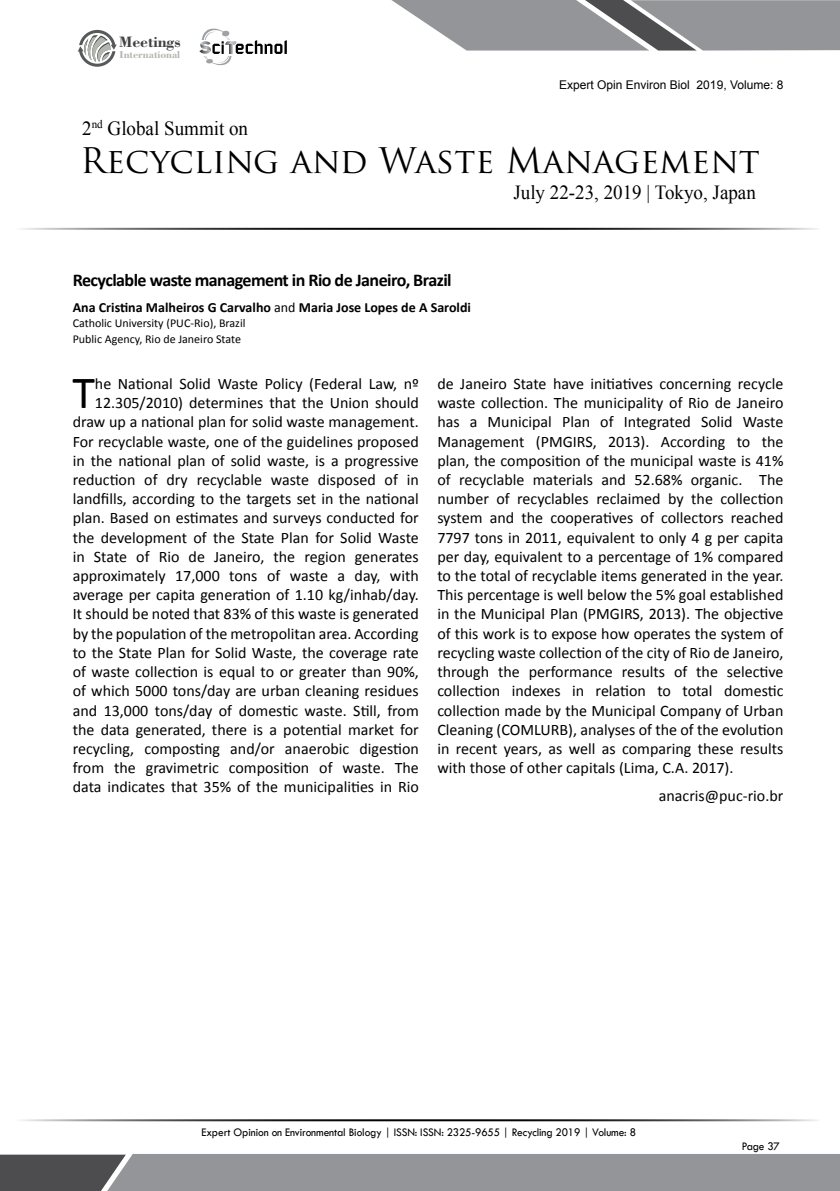
<style>
.page{position:relative;width:840px;height:1191px;background:#fff}
.page>*{position:absolute;margin:0;border:0;box-sizing:border-box;transform-origin:0 0}
.t1{font:46.2px "Calibri";color:#000}
.t2{font:34.4px "Trajan Pro";color:#000}
.t3{font:20px "Times New Roman";color:#000;scale:.95 1}
.t4{font:700 18px "Calibri";letter-spacing:-.03em;color:#000}
.t5{font:16px/19.2px "Calibri";color:#000;text-align:right}
.t6{font:700 16px "Bodoni BT";color:#414042}
.t7{font:700 14px "Calibri";color:#000}
.t8{font:12px "Tw Cen";letter-spacing:-.01em;color:#000;scale:.95 1}
.t9{font:12px/15.4px "Calibri";color:#000}
.t10{font:12px "Arial";color:#000}
.t11{font:700 10.6px "Bodoni BT";color:#b3b6af}
.s1{font-weight:400}
</style>
<div class="page">
<hr style="left:12px;top:228px;width:807px;height:2px;background:#000">
<hr style="left:12px;top:1119px;width:807px;height:2px;background:#000">
<svg style="left:391px;top:0;width:448px;height:51px"></svg>
<svg style="left:0;top:1154px;width:839px;height:37px"></svg>
<svg style="left:78px;top:30px;width:39px;height:37px"></svg>
<svg style="left:199px;top:29px;width:88px;height:36px"></svg>
<p class="t6" style="left:119px;top:32px;width:63px">Meetings</p>
<p class="t11" style="left:120px;top:48px;width:62px">International</p>
<p class="t10" style="left:558px;top:77px;width:226px">Expert Opin Environ Biol 2019, Volume: 8</p>
<p class="t3" style="left:82px;top:115px;width:176px">2<sup>nd</sup> Global Summit on</p>
<h2 class="t2" style="left:80px;top:139px;width:680px">Recycling and Waste Management</h2>
<p class="t3" style="left:513px;top:179px;width:257px">July 22-23, 2019 | Tokyo, Japan</p>
<p class="t4" style="left:73px;top:268px;width:380px">Recyclable waste management in Rio de Janeiro, Brazil</p>
<p class="t7" style="left:73px;top:298px;width:399px">Ana Cristina Malheiros G Carvalho <span class="s1">and</span> Maria Jose Lopes de A Saroldi</p>
<p class="t9" style="left:73px;top:315px;width:174px">Catholic University (PUC-Rio), Brazil<br>Public Agency, Rio de Janeiro State</p>
<h1 class="t1" style="left:72px;top:364px;width:24px">T</h1>
<p class="t5" style="left:73px;top:374px;width:347px">he National Solid Waste Policy (Federal Law, nº 12.305/2010) determines that the Union should draw up a national plan for solid waste management.<br>For recyclable waste, one of the guidelines proposed in the national plan of solid waste, is a progressive reduction of dry recyclable waste disposed of in landfills, according to the targets set in the national plan. Based on estimates and surveys conducted for the development of the State Plan for Solid Waste in State of Rio de Janeiro, the region generates approximately 17,000 tons of waste a day, with average per capita generation of 1.10 kg/inhab/day.<br>It should be noted that 83% of this waste is generated by the population of the metropolitan area. According to the State Plan for Solid Waste, the coverage rate of waste collection is equal to or greater than 90%, of which 5000 tons/day are urban cleaning residues and 13,000 tons/day of domestic waste. Still, from the data generated, there is a potential market for recycling, composting and/or anaerobic digestion from the gravimetric composition of waste. The data indicates that 35% of the municipalities in Rio</p>
<p class="t5" style="left:437px;top:374px;width:347px;text-align:justify">de Janeiro State have initiatives concerning recycle waste collection. The municipality of Rio de Janeiro has a Municipal Plan of Integrated Solid Waste Management (PMGIRS, 2013). According to the plan, the composition of the municipal waste is 41% of recyclable materials and 52.68% organic. The number of recyclables reclaimed by the collection system and the cooperatives of collectors reached 7797 tons in 2011, equivalent to only 4 g per capita per day, equivalent to a percentage of 1% compared to the total of recyclable items generated in the year.<br>This percentage is well below the 5% goal established in the Municipal Plan (PMGIRS, 2013). The objective of this work is to expose how operates the system of recycling waste collection of the city of Rio de Janeiro, through the performance results of the selective collection indexes in relation to total domestic collection made by the Municipal Company of Urban Cleaning (COMLURB), analyses of the of the evolution in recent years, as well as comparing these results with those of other capitals (Lima, C.A. 2017).</p>
<p class="t5" style="left:658px;top:786px;width:126px">anacris@puc-rio.br</p>
<p class="t8" style="left:201px;top:1124px;width:458px">Expert Opinion on Environmental Biology | ISSN: ISSN: 2325-9655 | Recycling 2019 | Volume: 8</p>
<p class="t8" style="left:741px;top:1139px;width:42px">Page 37</p>
</div>
